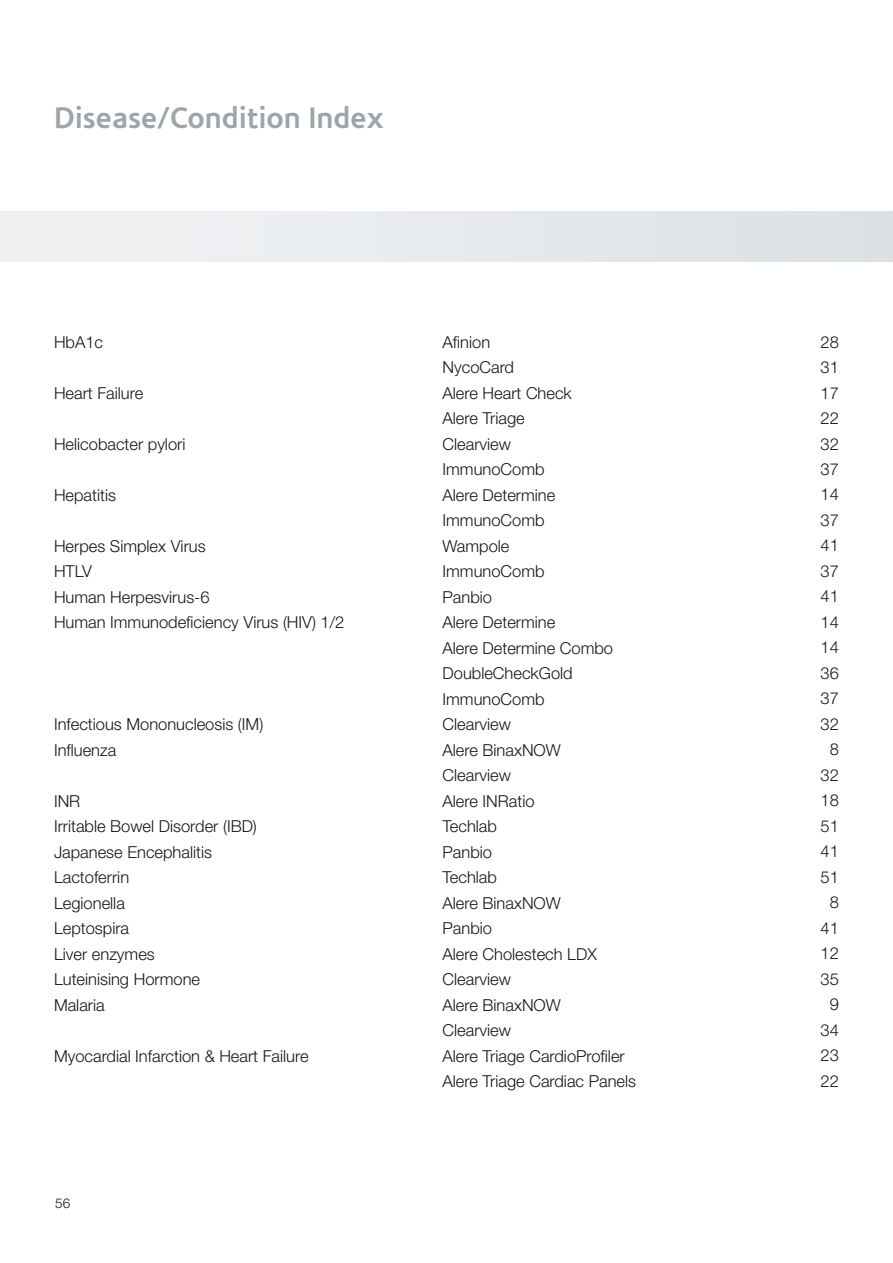
<style>
.page{position:relative;width:893px;height:1263px;background:#fff}
.page>*{position:absolute;margin:0;border:0;box-sizing:border-box;transform-origin:0 0}
.t1{font:700 30px "Corisande OT";color:#9da5ab}
.t2{font:300 16.5px/25.5px "Helvetica Neue LT Std";color:#171715}
.t3{font:300 13.5px "Helvetica Neue LT Std";color:#171715}
</style>
<div class="page">
<div style="left:0;top:212px;width:893px;height:49px;background:#e7ebed"></div>
<h1 class="t1" style="left:54px;top:101px;width:331px">Disease/Condition Index</h1>
<p class="t2" style="left:54px;top:329px;width:51px">HbA1c</p>
<p class="t2" style="left:442px;top:329px;width:73px">Afinion<br>NycoCard</p>
<p class="t2" style="left:54px;top:380px;width:91px">Heart Failure</p>
<p class="t2" style="left:442px;top:380px;width:131px">Alere Heart Check<br>Alere Triage</p>
<p class="t2" style="left:54px;top:431px;width:133px">Helicobacter pylori</p>
<p class="t2" style="left:442px;top:431px;width:104px">Clearview<br>ImmunoComb</p>
<p class="t2" style="left:54px;top:482px;width:64px">Hepatitis</p>
<p class="t2" style="left:442px;top:482px;width:114px">Alere Determine<br>ImmunoComb</p>
<p class="t2" style="left:54px;top:533px;width:153px">Herpes Simplex Virus</p>
<p class="t2" style="left:442px;top:533px;width:68px">Wampole</p>
<p class="t2" style="left:54px;top:558px;width:39px">HTLV</p>
<p class="t2" style="left:442px;top:558px;width:104px">ImmunoComb</p>
<p class="t2" style="left:54px;top:584px;width:157px">Human Herpesvirus-6</p>
<p class="t2" style="left:442px;top:584px;width:51px">Panbio</p>
<p class="t2" style="left:54px;top:609px;width:292px">Human Immunodeficiency Virus (HIV) 1/2</p>
<p class="t2" style="left:442px;top:609px;width:172px">Alere Determine<br>Alere Determine Combo<br>DoubleCheckGold<br>ImmunoComb</p>
<p class="t2" style="left:54px;top:711px;width:211px">Infectious Mononucleosis (IM)</p>
<p class="t2" style="left:442px;top:711px;width:70px">Clearview</p>
<p class="t2" style="left:54px;top:737px;width:64px">Influenza</p>
<p class="t2" style="left:442px;top:737px;width:120px">Alere BinaxNOW<br>Clearview</p>
<p class="t2" style="left:54px;top:788px;width:28px">INR</p>
<p class="t2" style="left:442px;top:788px;width:94px">Alere INRatio</p>
<p class="t2" style="left:54px;top:813px;width:204px">Irritable Bowel Disorder (IBD)</p>
<p class="t2" style="left:442px;top:813px;width:56px">Techlab</p>
<p class="t2" style="left:54px;top:839px;width:160px">Japanese Encephalitis</p>
<p class="t2" style="left:442px;top:839px;width:51px">Panbio</p>
<p class="t2" style="left:54px;top:864px;width:77px">Lactoferrin</p>
<p class="t2" style="left:442px;top:864px;width:56px">Techlab</p>
<p class="t2" style="left:54px;top:890px;width:72px">Legionella</p>
<p class="t2" style="left:442px;top:890px;width:120px">Alere BinaxNOW</p>
<p class="t2" style="left:54px;top:915px;width:77px">Leptospira</p>
<p class="t2" style="left:442px;top:915px;width:51px">Panbio</p>
<p class="t2" style="left:54px;top:941px;width:102px">Liver enzymes</p>
<p class="t2" style="left:442px;top:941px;width:156px">Alere Cholestech LDX</p>
<p class="t2" style="left:54px;top:966px;width:148px">Luteinising Hormone</p>
<p class="t2" style="left:442px;top:966px;width:70px">Clearview</p>
<p class="t2" style="left:54px;top:992px;width:52px">Malaria</p>
<p class="t2" style="left:442px;top:992px;width:120px">Alere BinaxNOW<br>Clearview</p>
<p class="t2" style="left:54px;top:1043px;width:256px">Myocardial Infarction &amp; Heart Failure</p>
<p class="t2" style="left:442px;top:1043px;width:195px">Alere Triage CardioProfiler<br>Alere Triage Cardiac Panels</p>
<p class="t3" style="left:55px;top:1195px;width:17px">56</p>
<p class="t2" style="left:821px;top:329px;width:20px;text-align:center">28<br>31<br>17<br>22<br>32<br>37<br>14<br>37<br>41<br>37<br>41<br>14<br>14<br>36<br>37<br>32<br>8<br>32<br>18<br>51<br>41<br>51<br>8<br>41<br>12<br>35<br>9<br>34<br>23<br>22</p>
</div>
